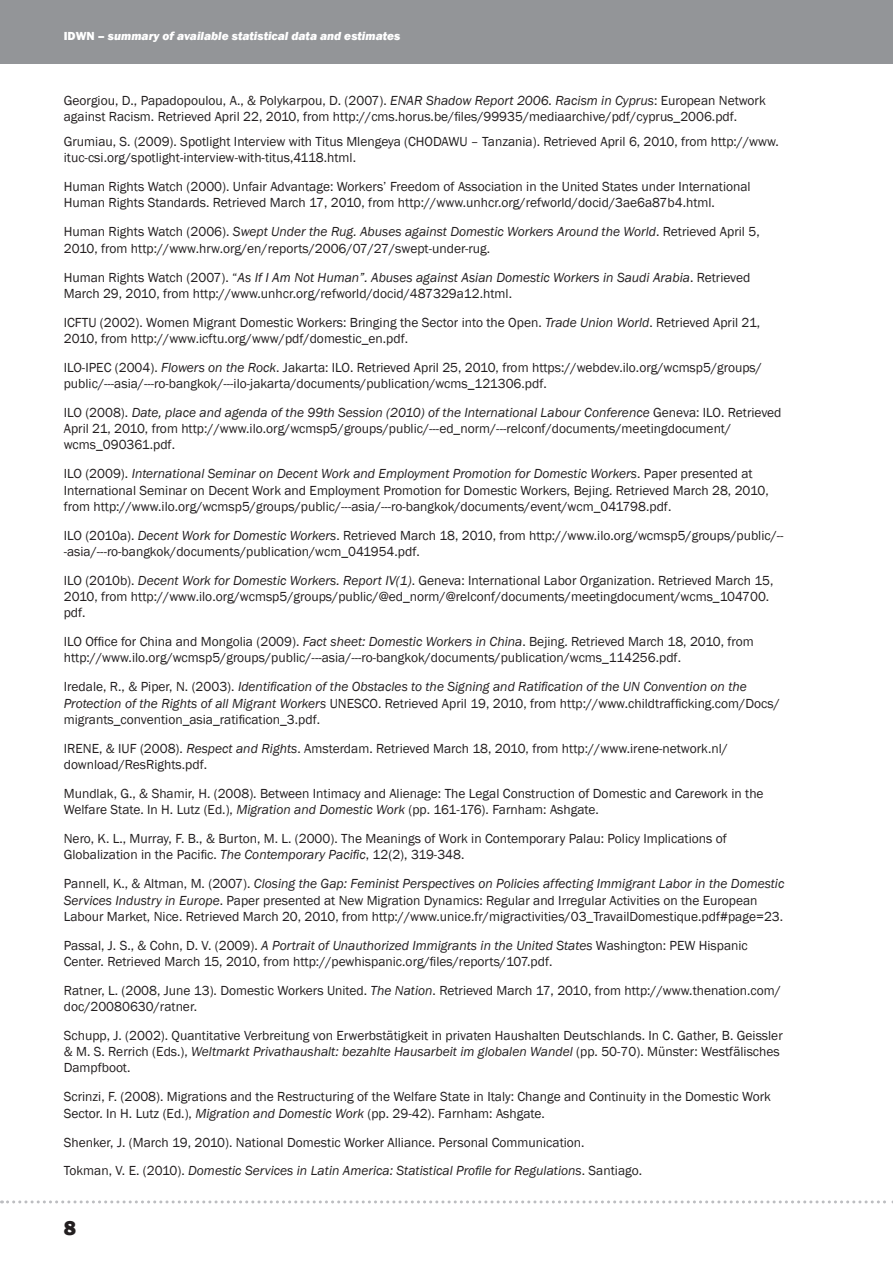
<style>
.page{position:relative;width:893px;height:1263px;background:#fff}
.page>*{position:absolute;margin:0;border:0;box-sizing:border-box;transform-origin:0 0}
.t1{font:800 21px "Franklin Gothic";color:#231f20}
.t2{font:13.5px/16.2px "Franklin Gothic";color:#231f20}
.t3{font:italic 800 12px "Franklin Gothic";color:#fff}
.s1{font-style:normal}
.s2{font-style:italic}
</style>
<div class="page">
<div style="left:0;top:0;width:893px;height:63px;background:#939598"></div>
<svg style="left:2px;top:1200px;width:891px;height:3px"></svg>
<p class="t3" style="left:64px;top:28px;width:338px"><span class="s1">IDWN –</span> summary of available statistical data and estimates</p>
<p class="t2" style="left:64px;top:93px;width:703px">Georgiou, D., Papadopoulou, A., &amp; Polykarpou, D. (2007). <span class="s2">ENAR Shadow Report 2006. Racism in Cyprus</span>: European Network against Racism. Retrieved April 22, 2010, from http://cms.horus.be/files/99935/mediaarchive/pdf/cyprus_2006.pdf.</p>
<p class="t2" style="left:64px;top:134px;width:717px">Grumiau, S. (2009). Spotlight Interview with Titus Mlengeya (CHODAWU – Tanzania). Retrieved April 6, 2010, from http://www. ituc-csi.org/spotlight-interview-with-titus,4118.html.</p>
<p class="t2" style="left:64px;top:179px;width:688px">Human Rights Watch (2000). Unfair Advantage: Workers’ Freedom of Association in the United States under International<br>Human Rights Standards. Retrieved March 17, 2010, from http://www.unhcr.org/refworld/docid/3ae6a87b4.html.</p>
<p class="t2" style="left:64px;top:224px;width:697px">Human Rights Watch (2006). <span class="s2">Swept Under the Rug. Abuses against Domestic Workers Around the World</span>. Retrieved April 5,<br>2010, from http://www.hrw.org/en/reports/2006/07/27/swept-under-rug.</p>
<p class="t2" style="left:64px;top:269px;width:688px">Human Rights Watch (2007). “<span class="s2">As If I Am Not Human”. Abuses against Asian Domestic Workers in Saudi Arabia</span>. Retrieved<br>March 29, 2010, from http://www.unhcr.org/refworld/docid/487329a12.html.</p>
<p class="t2" style="left:64px;top:314px;width:698px">ICFTU (2002). Women Migrant Domestic Workers: Bringing the Sector into the Open. <span class="s2">Trade Union World</span>. Retrieved April 21,<br>2010, from http://www.icftu.org/www/pdf/domestic_en.pdf.</p>
<p class="t2" style="left:64px;top:360px;width:700px">ILO-IPEC (2004). <span class="s2">Flowers on the Rock</span>. Jakarta: ILO. Retrieved April 25, 2010, from https://webdev.ilo.org/wcmsp5/groups/ public/---asia/---ro-bangkok/---ilo-jakarta/documents/publication/wcms_121306.pdf.</p>
<p class="t2" style="left:64px;top:405px;width:719px">ILO (2008). <span class="s2">Date, place and agenda of the 99th Session (2010) of the International Labour Conference</span> Geneva: ILO. Retrieved<br>April 21, 2010, from http://www.ilo.org/wcmsp5/groups/public/---ed_norm/---relconf/documents/meetingdocument/ wcms_090361.pdf.</p>
<p class="t2" style="left:64px;top:466px;width:706px">ILO (2009). <span class="s2">International Seminar on Decent Work and Employment Promotion for Domestic Workers</span>. Paper presented at<br>International Seminar on Decent Work and Employment Promotion for Domestic Workers, Bejing. Retrieved March 28, 2010, from http://www.ilo.org/wcmsp5/groups/public/---asia/---ro-bangkok/documents/event/wcm_041798.pdf.</p>
<p class="t2" style="left:64px;top:527px;width:721px">ILO (2010a). <span class="s2">Decent Work for Domestic Workers</span>. Retrieved March 18, 2010, from http://www.ilo.org/wcmsp5/groups/public/-- -asia/---ro-bangkok/documents/publication/wcm_041954.pdf.</p>
<p class="t2" style="left:64px;top:573px;width:711px">ILO (2010b). <span class="s2">Decent Work for Domestic Workers. Report IV(1)</span>. Geneva: International Labor Organization. Retrieved March 15,<br>2010, from http://www.ilo.org/wcmsp5/groups/public/@ed_norm/@relconf/documents/meetingdocument/wcms_104700. pdf.</p>
<p class="t2" style="left:64px;top:634px;width:691px">ILO Office for China and Mongolia (2009). <span class="s2">Fact sheet: Domestic Workers in China</span>. Bejing. Retrieved March 18, 2010, from http://www.ilo.org/wcmsp5/groups/public/---asia/---ro-bangkok/documents/publication/wcms_114256.pdf.</p>
<p class="t2" style="left:64px;top:679px;width:718px">Iredale, R., &amp; Piper, N. (2003). <span class="s2">Identification of the Obstacles to the Signing and Ratification of the UN Convention on the<br>Protection of the Rights of all Migrant Workers</span> UNESCO. Retrieved April 19, 2010, from http://www.childtrafficking.com/Docs/ migrants_convention_asia_ratification_3.pdf.</p>
<p class="t2" style="left:64px;top:740px;width:666px">IRENE, &amp; IUF (2008). <span class="s2">Respect and Rights</span>. Amsterdam. Retrieved March 18, 2010, from http://www.irene-network.nl/ download/ResRights.pdf.</p>
<p class="t2" style="left:64px;top:786px;width:701px">Mundlak, G., &amp; Shamir, H. (2008). Between Intimacy and Alienage: The Legal Construction of Domestic and Carework in the<br>Welfare State. In H. Lutz (Ed.), <span class="s2">Migration and Domestic Work</span> (pp. 161-176). Farnham: Ashgate.</p>
<p class="t2" style="left:64px;top:831px;width:664px">Nero, K. L., Murray, F. B., &amp; Burton, M. L. (2000). The Meanings of Work in Contemporary Palau: Policy Implications of<br>Globalization in the Pacific. <span class="s2">The Contemporary Pacific</span>, 12(2), 319-348.</p>
<p class="t2" style="left:64px;top:876px;width:722px">Pannell, K., &amp; Altman, M. (2007). <span class="s2">Closing the Gap: Feminist Perspectives on Policies affecting Immigrant Labor in the Domestic<br>Services Industry in Europe</span>. Paper presented at New Migration Dynamics: Regular and Irregular Activities on the European<br>Labour Market, Nice. Retrieved March 20, 2010, from http://www.unice.fr/migractivities/03_TravailDomestique.pdf#page=23.</p>
<p class="t2" style="left:64px;top:937px;width:686px">Passal, J. S., &amp; Cohn, D. V. (2009). <span class="s2">A Portrait of Unauthorized Immigrants in the United States</span> Washington: PEW Hispanic<br>Center. Retrieved March 15, 2010, from http://pewhispanic.org/files/reports/107.pdf.</p>
<p class="t2" style="left:64px;top:982px;width:719px">Ratner, L. (2008, June 13). Domestic Workers United. <span class="s2">The Nation</span>. Retrieved March 17, 2010, from http://www.thenation.com/ doc/20080630/ratner.</p>
<p class="t2" style="left:64px;top:1028px;width:720px">Schupp, J. (2002). Quantitative Verbreitung von Erwerbstätigkeit in privaten Haushalten Deutschlands. In C. Gather, B. Geissler &amp; M. S. Rerrich (Eds.), <span class="s2">Weltmarkt Privathaushalt: bezahlte Hausarbeit im globalen Wandel</span> (pp. 50-70). Münster: Westfälisches<br>Dampfboot.</p>
<p class="t2" style="left:64px;top:1089px;width:709px">Scrinzi, F. (2008). Migrations and the Restructuring of the Welfare State in Italy: Change and Continuity in the Domestic Work<br>Sector. In H. Lutz (Ed.), <span class="s2">Migration and Domestic Work</span> (pp. 29-42). Farnham: Ashgate.</p>
<p class="t2" style="left:64px;top:1128px;width:580px;line-height:29px">Shenker, J. (March 19, 2010). National Domestic Worker Alliance. Personal Communication.<br>Tokman, V. E. (2010). <span class="s2">Domestic Services in Latin America: Statistical Profile for Regulations</span>. Santiago.</p>
<h1 class="t1" style="left:64px;top:1214px;width:14px">8</h1>
</div>
